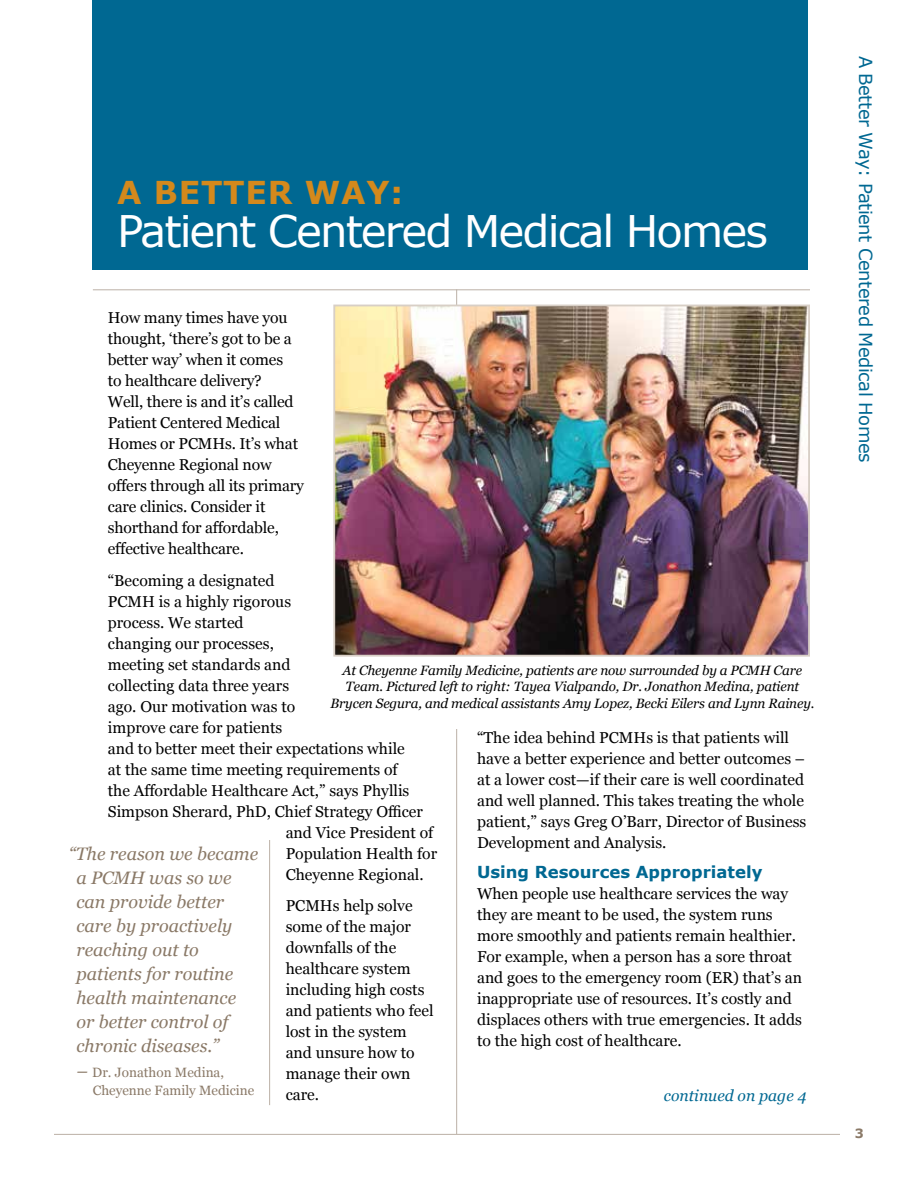
<style>
.page{position:relative;width:918px;height:1188px;background:#fff}
.page>*{position:absolute;margin:0;border:0;box-sizing:border-box;transform-origin:0 0}
.t1{font:43.5px "Verdana";letter-spacing:-.045em;color:#fff}
.t2{font:700 31.5px "Verdana";letter-spacing:.025em;color:#d4891c}
.t3{font:italic 18px/24px "Georgia";color:#8a7967}
.t4{font:18px "Verdana";letter-spacing:-.025em;color:#006892}
.t5{font:700 16.5px "Verdana";color:#006892}
.t6{font:15.75px/21px "Georgia";color:#000}
.t7{font:italic 15.75px "Georgia";color:#006892}
.t8{font:italic 13.5px/16.5px "Georgia";letter-spacing:-.01em;color:#000;text-align:center}
.t9{font:13.5px/18px "Georgia";color:#8a7967}
.t10{font:700 12.75px "Verdana";color:#8a7967}
.s1{font-style:italic;font-size:18px}
</style>
<div class="page">
<hr style="left:54px;top:1134px;width:786px;height:1px;background:#bbb0a6">
<hr style="left:456px;top:289px;width:1px;height:33px;background:#bbb0a6">
<hr style="left:456px;top:729px;width:1px;height:405px;background:#bbb0a6">
<div style="left:93px;top:0;width:715px;height:270px;background:#006892"></div>
<hr style="left:93px;top:289px;width:717px;height:1px;background:#bbb0a6">
<img style="left:336px;top:308px;width:471px;height:346px">
<div style="left:333px;top:305px;width:477px;height:352px;border:2px solid #d8cfc6"></div>
<hr style="left:269px;top:840px;width:1px;height:265px;background:#bbb0a6">
<h2 class="t2" style="left:117px;top:172px;width:287px">A BETTER WAY:</h2>
<h1 class="t1" style="left:117px;top:204px;width:652px">Patient Centered Medical Homes</h1>
<p class="t6" style="left:108px;top:306px;width:198px">How many times have you thought, ‘there’s got to be a better way’ when it comes<br>to healthcare delivery?<br>Well, there is and it’s called<br>Patient Centered Medical<br>Homes or PCMHs. It’s what<br>Cheyenne Regional now offers through all its primary care clinics. Consider it shorthand for affordable, effective healthcare.</p>
<p class="t6" style="left:108px;top:569px;width:168px">“Becoming a designated</p>
<p class="t6" style="left:108px;top:590px;width:185px">PCMH is a highly rigorous</p>
<p class="t6" style="left:108px;top:611px;width:137px">process. We started</p>
<p class="t6" style="left:108px;top:632px;width:168px">changing our processes,</p>
<p class="t6" style="left:108px;top:653px;width:184px">meeting set standards and</p>
<p class="t6" style="left:108px;top:674px;width:183px">collecting data three years</p>
<p class="t6" style="left:108px;top:695px;width:189px">ago. Our motivation was to</p>
<p class="t6" style="left:108px;top:716px;width:176px">improve care for patients</p>
<p class="t6" style="left:108px;top:737px;width:298px">and to better meet their expectations while</p>
<p class="t6" style="left:108px;top:758px;width:291px">at the same time meeting requirements of</p>
<p class="t6" style="left:108px;top:779px;width:303px">the Affordable Healthcare Act,” says Phyllis</p>
<p class="t6" style="left:108px;top:800px;width:317px">Simpson Sherard, PhD, Chief Strategy Officer</p>
<p class="t6" style="left:286px;top:821px;width:149px">and Vice President of</p>
<p class="t6" style="left:286px;top:842px;width:153px">Population Health for</p>
<p class="t6" style="left:286px;top:863px;width:140px">Cheyenne Regional.</p>
<p class="t6" style="left:286px;top:895px;width:149px">PCMHs help solve some of the major downfalls of the healthcare system including high costs and patients who feel lost in the system and unsure how to manage their own care.</p>
<p class="t8" style="left:331px;top:661px;width:485px">At Cheyenne Family Medicine, patients are now surrounded by a PCMH Care<br>Team. Pictured left to right: Tayea Vialpando, Dr. Jonathon Medina, patient<br>Brycen Segura, and medical assistants Amy Lopez, Becki Eilers and Lynn Rainey.</p>
<p class="t6" style="left:477px;top:726px;width:331px">“The idea behind PCMHs is that patients will have a better experience and better outcomes – at a lower cost—if their care is well coordinated and well planned. This takes treating the whole patient,” says Greg O’Barr, Director of Business Development and Analysis.</p>
<p class="t5" style="left:477px;top:861px;width:287px">Using Resources Appropriately</p>
<p class="t6" style="left:477px;top:882px;width:327px">When people use healthcare services the way they are meant to be used, the system runs more smoothly and patients remain healthier.<br>For example, when a person has a sore throat and goes to the emergency room (ER) that’s an inappropriate use of resources. It’s costly and displaces others with true emergencies. It adds to the high cost of healthcare.</p>
<p class="t3" style="left:76px;top:841px;width:183px;text-indent:-8px">“The reason we became a PCMH was so we can provide better care by proactively reaching out to patients for routine health maintenance or better control of chronic diseases.”</p>
<p class="t9" style="left:93px;top:1063px;width:163px;text-indent:-16px"><span class="s1">–</span> Dr. Jonathon Medina,<br>Cheyenne Family Medicine</p>
<p class="t7" style="left:664px;top:1084px;width:144px">continued on page 4</p>
<p class="t4" style="left:877px;top:56px;width:408px;rotate:90deg">A Better Way: Patient Centered Medical Homes</p>
<p class="t10" style="left:855px;top:1125px;width:11px">3</p>
</div>
